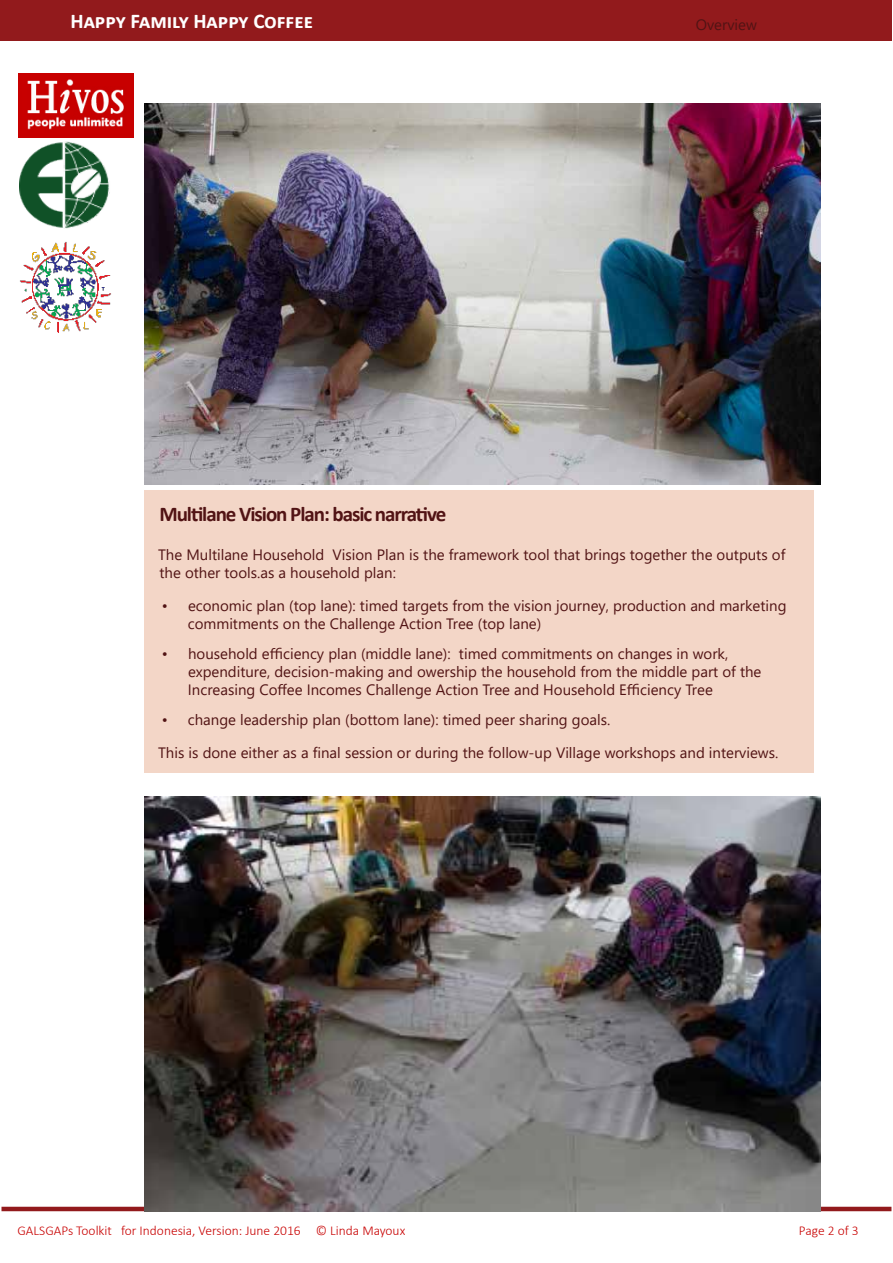
<style>
.page{position:relative;width:893px;height:1263px;background:#fff}
.page>*{position:absolute;margin:0;border:0;box-sizing:border-box;transform-origin:0 0}
.t1{font:700 21px "Calibri";letter-spacing:-.05em;color:#511314}
.t2{font:700 21px "Calibri";color:#fff}
.t3{font:15px/18px "Segoe UI";color:#511314}
.t4{font:300 13.5px "Calibri";color:#c80000}
</style>
<div class="page">
<img style="left:18px;top:74px;width:115px;height:64px">
<img style="left:20px;top:242px;width:91px;height:91px">
<div style="left:0;top:0;width:891px;height:40px;background:#921a1c"></div>
<hr style="left:892px;top:0;width:1px;height:40px;background:#921a1c">
<hr style="left:2px;top:1207px;width:889px;height:4px;background:#921a1c">
<img style="left:20px;top:141px;width:90px;height:88px">
<div style="left:144px;top:490px;width:670px;height:283px;background:#f3d6c7"></div>
<img style="left:144px;top:797px;width:677px;height:414px">
<img style="left:144px;top:104px;width:677px;height:380px">
<h1 class="t2" style="left:70px;top:6px;width:244px">Happy Family Happy Coffee</h1>
<p class="t3" style="left:696px;top:16px;width:63px">Overview</p>
<h1 class="t1" style="left:159px;top:499px;width:289px">Multilane Vision Plan: basic narrative</h1>
<p class="t3" style="left:158px;top:545px;width:629px">The Multilane Household Vision Plan is the framework tool that brings together the outputs of the other tools.as a household plan:</p>
<p class="t3" style="left:188px;top:596px;width:600px;text-indent:-26px">• economic plan (top lane): timed targets from the vision journey, production and marketing commitments on the Challenge Action Tree (top lane)</p>
<p class="t3" style="left:188px;top:644px;width:575px;text-indent:-26px">• household efficiency plan (middle lane): timed commitments on changes in work, expenditure, decision-making and owership the household from the middle part of the<br>Increasing Coffee Incomes Challenge Action Tree and Household Efficiency Tree</p>
<p class="t3" style="left:162px;top:710px;width:450px">• change leadership plan (bottom lane): timed peer sharing goals.</p>
<p class="t3" style="left:158px;top:743px;width:622px">This is done either as a final session or during the follow-up Village workshops and interviews.</p>
<p class="t4" style="left:18px;top:1222px;width:389px">GALSGAPs Toolkit for Indonesia, Version: June 2016 © Linda Mayoux</p>
<p class="t4" style="left:799px;top:1222px;width:61px">Page 2 of 3</p>
</div>
